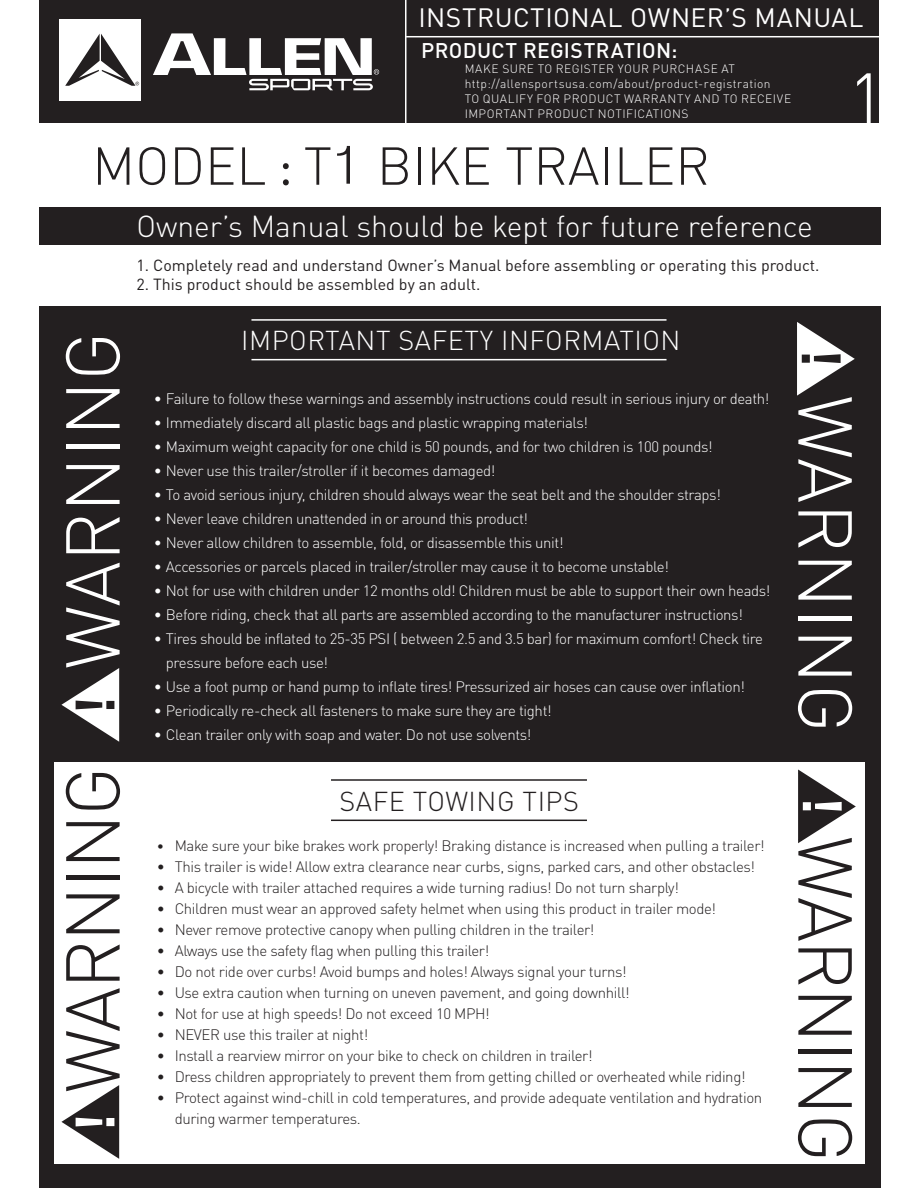
<style>
.page{position:relative;width:918px;height:1188px;background:#fff}
.page>*{position:absolute;margin:0;border:0;box-sizing:border-box;transform-origin:0 0}
.t1{font:300 75px "DINOT";color:#fff}
.t2{font:300 75px "DINOT";letter-spacing:-.025em;color:#231f20}
.t3{font:300 52.5px "DINOT";color:#231f20}
.t4{font:300 30px "DINOT";color:#fff}
.t5{font:300 27px "DINOT";letter-spacing:.02em;color:#fff}
.t6{font:300 27px "DINOT";letter-spacing:.02em;color:#231f20}
.t7{font:26.25px "DINOT";letter-spacing:.02em;color:#fff}
.t8{font:500 21px "DINOT";letter-spacing:.02em;color:#fff}
.t9{font:16.05px "DINOT";color:#231f20}
.t10{font:300 15px/24px "DINOT";letter-spacing:-.025em;color:#fff}
.t11{font:300 15px/21px "DINOT";letter-spacing:-.025em;color:#231f20}
.t12{font:300 12px/15px "DINOT";letter-spacing:.04em;color:#fff}
.s1{font-family:"Minion Pro";font-weight:400}
.s2{font-family:"Dotum";font-weight:400;font-size:54px}
.s3{font-size:13.5px}
</style>
<div class="page">
<div style="left:39px;top:0;width:840px;height:123px;background:#231f20"></div>
<div style="left:59px;top:19px;width:82px;height:82px;background:#fff"></div>
<svg style="left:65px;top:34px;width:74px;height:52px"></svg>
<svg style="left:153px;top:33px;width:226px;height:57px"></svg>
<div style="left:39px;top:306px;width:841px;height:882px;background:#231f20"></div>
<div style="left:39px;top:207px;width:841px;height:37px;background:#231f20"></div>
<div style="left:54px;top:763px;width:811px;height:401px;background:#fff"></div>
<hr style="left:251px;top:359px;width:416px;height:1px;background:#fff">
<hr style="left:251px;top:319px;width:416px;height:2px;background:#fff">
<hr style="left:331px;top:820px;width:256px;height:1px;background:#231f20">
<hr style="left:331px;top:779px;width:256px;height:2px;background:#231f20">
<hr style="left:406px;top:36px;width:474px;height:1px;background:#fff">
<hr style="left:405px;top:0;width:1px;height:130px;background:#fff">
<svg style="left:61px;top:668px;width:59px;height:74px"></svg>
<svg style="left:61px;top:1085px;width:59px;height:74px"></svg>
<svg style="left:798px;top:769px;width:58px;height:74px"></svg>
<svg style="left:797px;top:322px;width:58px;height:74px"></svg>
<h3 class="t7" style="left:418px;top:1px;width:447px">INSTRUCTIONAL OWNER’S MANUAL</h3>
<h3 class="t8" style="left:421px;top:37px;width:258px">PRODUCT REGISTRATION:</h3>
<p class="t12" style="left:465px;top:61px;width:328px">MAKE SURE TO REGISTER YOUR PURCHASE AT http://allensportsusa.com/about/product-registration<br>TO QUALIFY FOR PRODUCT WARRANTY AND TO RECEIVE IMPORTANT PRODUCT NOTIFICATIONS</p>
<h1 class="t1" style="left:847px;top:54px;width:40px">1</h1>
<h2 class="t3" style="left:92px;top:134px;width:619px">MODEL <span class="s1">:</span> T<span class="s2">1</span> BIKE TRAILER</h2>
<h3 class="t4" style="left:137px;top:207px;width:678px">Owner’s Manual should be kept for future reference</h3>
<h1 class="t1" style="left:46px;top:669px;width:339px;rotate:-90deg">WARNING</h1>
<h1 class="t2" style="left:46px;top:1093px;width:327px;rotate:-90deg">WARNING</h1>
<p class="t9" style="left:137px;top:255px;width:685px">1. Completely read and understand Owner’s Manual before assembling or operating this product.</p>
<p class="t9" style="left:137px;top:275px;width:346px">2. This product should be assembled by an adult.</p>
<h3 class="t5" style="left:241px;top:324px;width:441px">IMPORTANT SAFETY INFORMATION</h3>
<p class="t10" style="left:154px;top:386px;width:617px">• Failure to follow these warnings and assembly instructions could result in serious injury or death!</p>
<p class="t10" style="left:154px;top:410px;width:436px">• Immediately discard all plastic bags and plastic wrapping materials!</p>
<p class="t10" style="left:154px;top:434px;width:560px">• Maximum weight capacity for one child is 50 pounds, and for two children is 100 pounds!</p>
<p class="t10" style="left:154px;top:458px;width:343px">• Never use this trailer/stroller if it becomes damaged!</p>
<p class="t10" style="left:154px;top:482px;width:568px">• To avoid serious injury, children should always wear the seat belt and the shoulder straps!</p>
<p class="t10" style="left:154px;top:506px;width:376px">• Never leave children unattended in or around this product!</p>
<p class="t10" style="left:154px;top:530px;width:411px">• Never allow children to assemble, fold, or disassemble this unit!</p>
<p class="t10" style="left:154px;top:554px;width:517px">• Accessories or parcels placed in trailer/stroller may cause it to become unstable!</p>
<p class="t10" style="left:154px;top:578px;width:618px">• Not for use with children under 12 months old! Children must be able to support their own heads!</p>
<p class="t10" style="left:154px;top:602px;width:590px">• Before riding, check that all parts are assembled according to the manufacturer instructions!</p>
<p class="t10" style="left:166px;top:626px;width:599px;text-indent:-12px">• Tires should be inflated to 25-35 PSI ( between 2.5 and 3.5 bar) for maximum comfort! Check tire pressure before each use!</p>
<p class="t10" style="left:154px;top:674px;width:593px">• Use a foot pump or hand pump to inflate tires! Pressurized air hoses can cause over inflation!</p>
<p class="t10" style="left:154px;top:698px;width:399px">• Periodically re-check all fasteners to make sure they are tight!</p>
<p class="t10" style="left:154px;top:722px;width:379px">• Clean trailer only with soap and water. Do not use solvents!</p>
<h3 class="t6" style="left:340px;top:784px;width:241px">SAFE TOWING TIPS</h3>
<p class="t11" style="left:157px;top:835px;width:610px"><span class="s3">•</span> Make sure your bike brakes work properly! Braking distance is increased when pulling a trailer!</p>
<p class="t11" style="left:157px;top:856px;width:600px">• This trailer is wide! Allow extra clearance near curbs, signs, parked cars, and other obstacles!</p>
<p class="t11" style="left:157px;top:877px;width:524px">• A bicycle with trailer attached requires a wide turning radius! Do not turn sharply!</p>
<p class="t11" style="left:157px;top:898px;width:561px">• Children must wear an approved safety helmet when using this product in trailer mode!</p>
<p class="t11" style="left:157px;top:919px;width:439px">• Never remove protective canopy when pulling children in the trailer!</p>
<p class="t11" style="left:157px;top:940px;width:334px">• Always use the safety flag when pulling this trailer!</p>
<p class="t11" style="left:157px;top:961px;width:472px">• Do not ride over curbs! Avoid bumps and holes! Always signal your turns!</p>
<p class="t11" style="left:157px;top:982px;width:474px">• Use extra caution when turning on uneven pavement, and going downhill!</p>
<p class="t11" style="left:157px;top:1003px;width:335px">• Not for use at high speeds! Do not exceed 10 MPH!</p>
<p class="t11" style="left:157px;top:1024px;width:213px">• NEVER use this trailer at night!</p>
<p class="t11" style="left:157px;top:1045px;width:437px">• Install a rearview mirror on your bike to check on children in trailer!</p>
<p class="t11" style="left:157px;top:1066px;width:590px">• Dress children appropriately to prevent them from getting chilled or overheated while riding!</p>
<p class="t11" style="left:175px;top:1087px;width:589px;text-indent:-18px">• Protect against wind-chill in cold temperatures, and provide adequate ventilation and hydration during warmer temperatures.</p>
<h1 class="t1" style="left:872px;top:396px;width:339px;rotate:90deg">WARNING</h1>
<h1 class="t2" style="left:872px;top:836px;width:327px;rotate:90deg">WARNING</h1>
</div>
